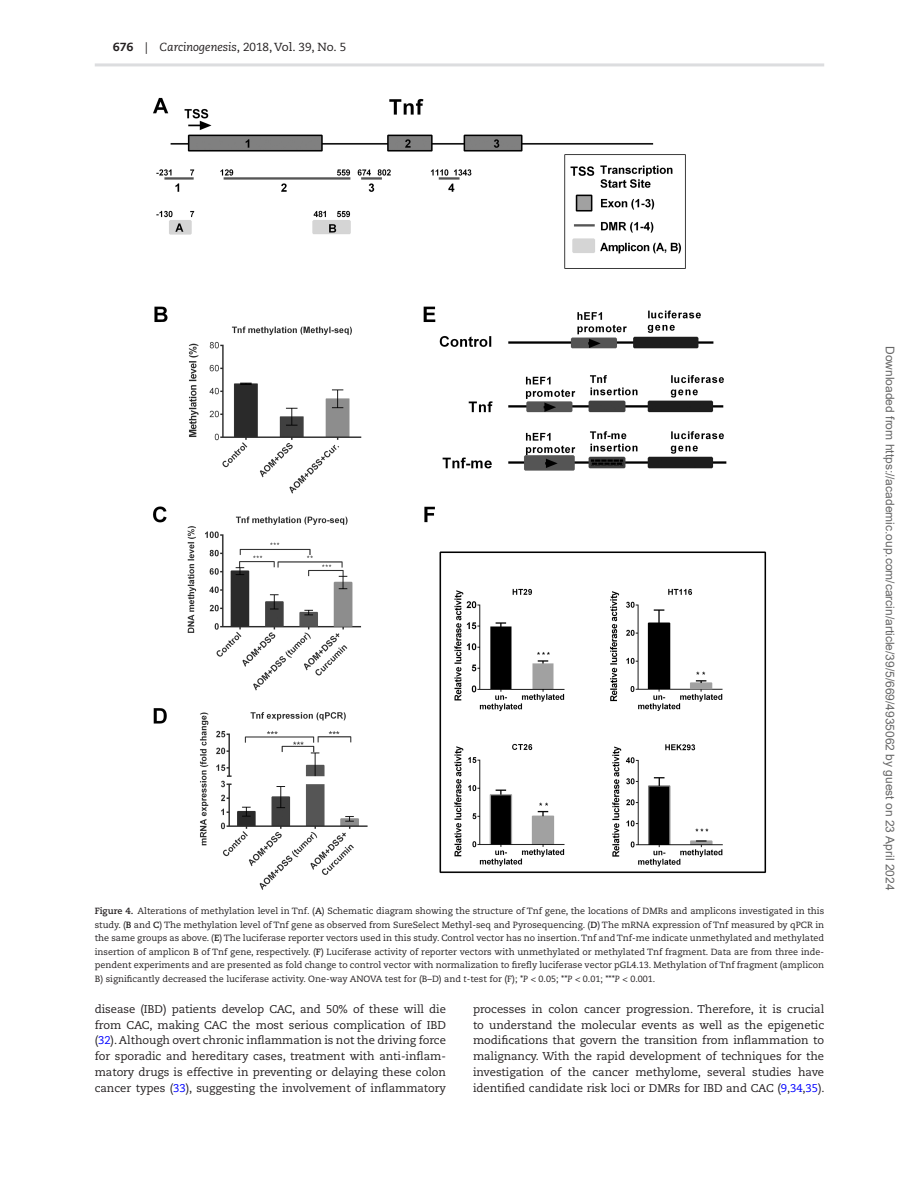
<style>
.page{position:relative;width:919px;height:1187px;background:#fff}
.page>*{position:absolute;margin:0;border:0;box-sizing:border-box;transform-origin:0 0}
.t1{font:12px "Arial";color:#666}
.t2{font:11.7px "Caecilia LT Std";color:#231f20}
.t3{font:11.25px/15.8px "Caecilia LT Std";letter-spacing:-.005em;color:#231f20;text-align:justify}
.t4{font:9px/13.5px "Caecilia LT Std";color:#231f20;text-align:justify}
.s1{font-weight:800}
.s2{font-style:italic}
.s3{font-weight:700}
.s4{color:#00f}
</style>
<div class="page">
<hr style="left:95px;top:63px;width:729px;height:3px;background:#dcdddf">
<img style="left:153px;top:98px;width:613px;height:792px">
<p class="t2" style="left:113px;top:41px;width:235px"><span class="s1">676</span> | <span class="s2">Carcinogenesis</span>, 2018, Vol. 39, No. 5</p>
<p class="t4" style="left:95px;top:904px;width:731px"><span class="s3">Figure 4.</span> Alterations of methylation level in Tnf. (<span class="s3">A</span>) Schematic diagram showing the structure of Tnf gene, the locations of DMRs and amplicons investigated in this study. (<span class="s3">B</span> and <span class="s3">C</span>) The methylation level of Tnf gene as observed from SureSelect Methyl-seq and Pyrosequencing. (<span class="s3">D</span>) The mRNA expression of Tnf measured by qPCR in the same groups as above. (<span class="s3">E</span>) The luciferase reporter vectors used in this study. Control vector has no insertion. Tnf and Tnf-me indicate unmethylated and methylated insertion of amplicon B of Tnf gene, respectively. (<span class="s3">F</span>) Luciferase activity of reporter vectors with unmethylated or methylated Tnf fragment. Data are from three inde&shy;pendent experiments and are presented as fold change to control vector with normalization to firefly luciferase vector pGL4.13. Methylation of Tnf fragment (amplicon B) significantly decreased the luciferase activity. One-way ANOVA test for (B–D) and <span class="s2">t</span>-test for (F); *<span class="s2">P</span> &lt; 0.05; **<span class="s2">P</span> &lt; 0.01; ***<span class="s2">P</span> &lt; 0.001.</p>
<p class="t3" style="left:95px;top:1001px;width:353px">disease (IBD) patients develop CAC, and 50% of these will die from CAC, making CAC the most serious complication of IBD (<span class="s4">32</span>). Although overt chronic inflammation is not the driving force for sporadic and hereditary cases, treatment with anti-inflam&shy;matory drugs is effective in preventing or delaying these colon cancer types (<span class="s4">33</span>), suggesting the involvement of inflammatory</p>
<p class="t3" style="left:473px;top:1001px;width:353px">processes in colon cancer progression. Therefore, it is crucial to understand the molecular events as well as the epigenetic modifications that govern the transition from inflammation to malignancy. With the rapid development of techniques for the investigation of the cancer methylome, several studies have identified candidate risk loci or DMRs for IBD and CAC (<span class="s4">9</span>,<span class="s4">34</span>,<span class="s4">35</span>).</p>
<h1 class="t1" style="left:894px;top:346px;width:545px;rotate:90deg">Downloaded from https://academic.oup.com/carcin/article/39/5/669/4935062 by guest on 23 April 2024</h1>
</div>
